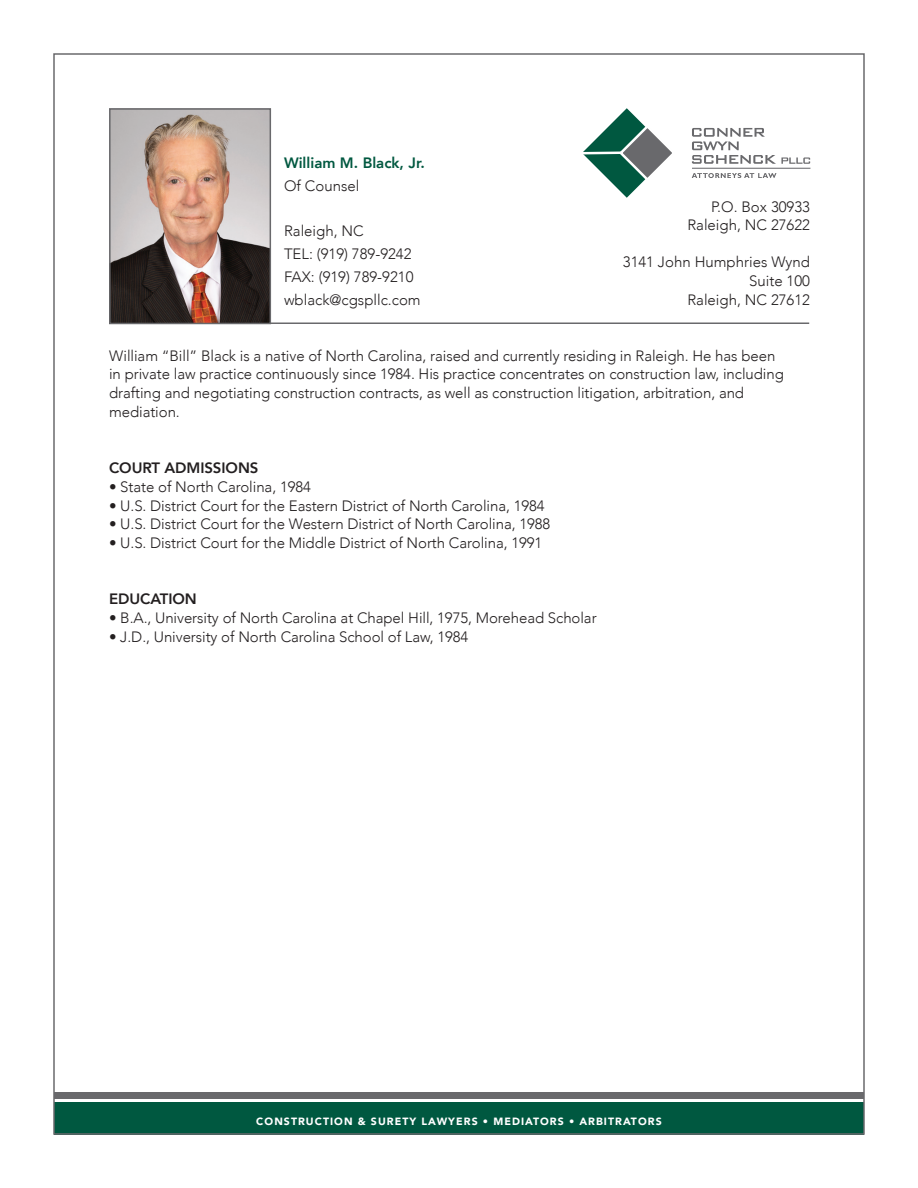
<style>
.page{position:relative;width:918px;height:1188px;background:#fff}
.page>*{position:absolute;margin:0;border:0;box-sizing:border-box;transform-origin:0 0}
.t1{font:300 15px/18.6px "Avenir";letter-spacing:-.005em;color:#231f20;text-align:right}
.t2{font:800 15px "Avenir";letter-spacing:-.005em;color:#231f20}
.t3{font:800 15px "Avenir";color:#005840}
.t4{font:900 10.5px "Avenir";letter-spacing:.1em;color:#fff}
</style>
<div class="page">
<div style="left:54px;top:1102px;width:810px;height:32px;background:#005840"></div>
<div style="left:54px;top:1093px;width:810px;height:6px;background:#69696c"></div>
<svg style="left:583px;top:108px;width:89px;height:90px"></svg>
<svg style="left:692px;top:173px;width:85px;height:5px"></svg>
<svg style="left:692px;top:128px;width:118px;height:36px"></svg>
<hr style="left:692px;top:168px;width:118px;height:1px;background:#636366">
<hr style="left:269px;top:322px;width:540px;height:2px;background:#69696c">
<img style="left:112px;top:111px;width:156px;height:210px">
<div style="left:109px;top:108px;width:162px;height:216px;border:2px solid #69696c"></div>
<p class="t3" style="left:284px;top:151px;width:142px">William M. Black, Jr.</p>
<p class="t1" style="left:284px;top:176px;width:77px">Of Counsel</p>
<p class="t1" style="left:284px;top:220px;width:138px;line-height:22.8px;text-align:left">Raleigh, NC<br>TEL: (919) 789-9242<br>FAX: (919) 789-9210 wblack@cgspllc.com</p>
<p class="t1" style="left:687px;top:197px;width:124px">P.O. Box 30933<br>Raleigh, NC 27622</p>
<p class="t1" style="left:623px;top:253px;width:189px">3141 John Humphries Wynd<br>Suite 100<br>Raleigh, NC 27612</p>
<p class="t1" style="left:109px;top:346px;width:676px;text-align:left">William “Bill” Black is a native of North Carolina, raised and currently residing in Raleigh. He has been in private law practice continuously since 1984. His practice concentrates on construction law, including drafting and negotiating construction contracts, as well as construction litigation, arbitration, and mediation.</p>
<p class="t2" style="left:109px;top:456px;width:151px">COURT ADMISSIONS</p>
<p class="t1" style="left:109px;top:477px;width:203px">• State of North Carolina, 1984</p>
<p class="t1" style="left:109px;top:496px;width:437px">• U.S. District Court for the Eastern District of North Carolina, 1984</p>
<p class="t1" style="left:109px;top:515px;width:443px">• U.S. District Court for the Western District of North Carolina, 1988</p>
<p class="t1" style="left:109px;top:534px;width:435px">• U.S. District Court for the Middle District of North Carolina, 1991</p>
<p class="t2" style="left:109px;top:587px;width:89px">EDUCATION</p>
<p class="t1" style="left:109px;top:609px;width:489px">• B.A., University of North Carolina at Chapel Hill, 1975, Morehead Scholar</p>
<p class="t1" style="left:109px;top:627px;width:361px">• J.D., University of North Carolina School of Law, 1984</p>
<p class="t4" style="left:256px;top:1112px;width:407px">CONSTRUCTION &amp; SURETY LAWYERS • MEDIATORS • ARBITRATORS</p>
</div>
